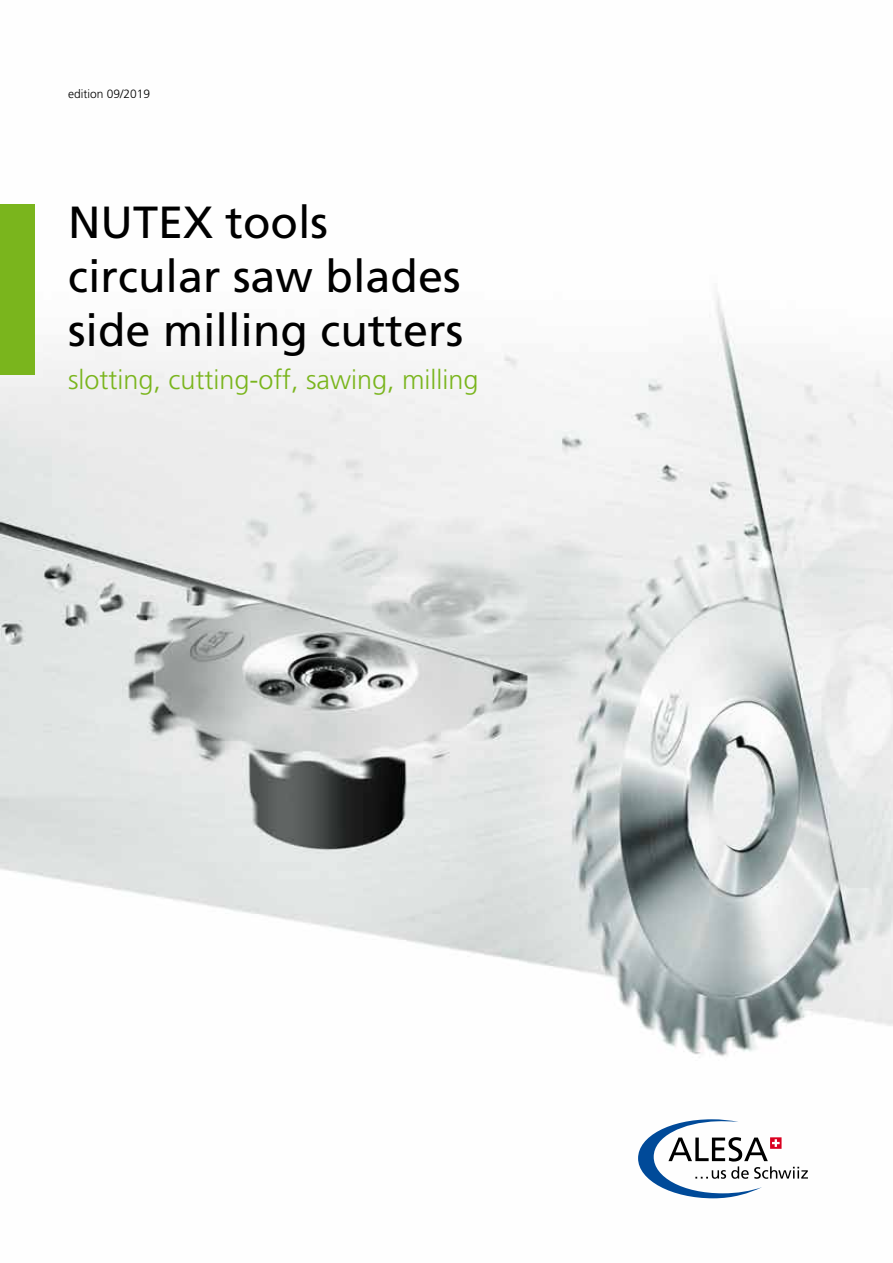
<style>
.page{position:relative;width:893px;height:1263px;background:#fff}
.page>*{position:absolute;margin:0;border:0;box-sizing:border-box;transform-origin:0 0}
.t1{font:45px/54px "Frutiger LT Std";color:#000}
.t2{font:300 27px "Frutiger LT Std";color:#7ab51d}
.t3{font:300 12px "Frutiger LT Std";color:#000}
</style>
<div class="page">
<img style="left:1px;top:204px;width:892px;height:995px">
<div style="left:0;top:204px;width:34px;height:170px;background:#7ab51d"></div>
<svg style="left:638px;top:1119px;width:170px;height:79px"></svg>
<p class="t3" style="left:68px;top:87px;width:84px">edition 09/2019</p>
<p class="t1" style="left:68px;top:195px;width:397px">NUTEX tools circular saw blades side milling cutters</p>
<p class="t2" style="left:68px;top:364px;width:412px">slotting, cutting-off, sawing, milling</p>
</div>
